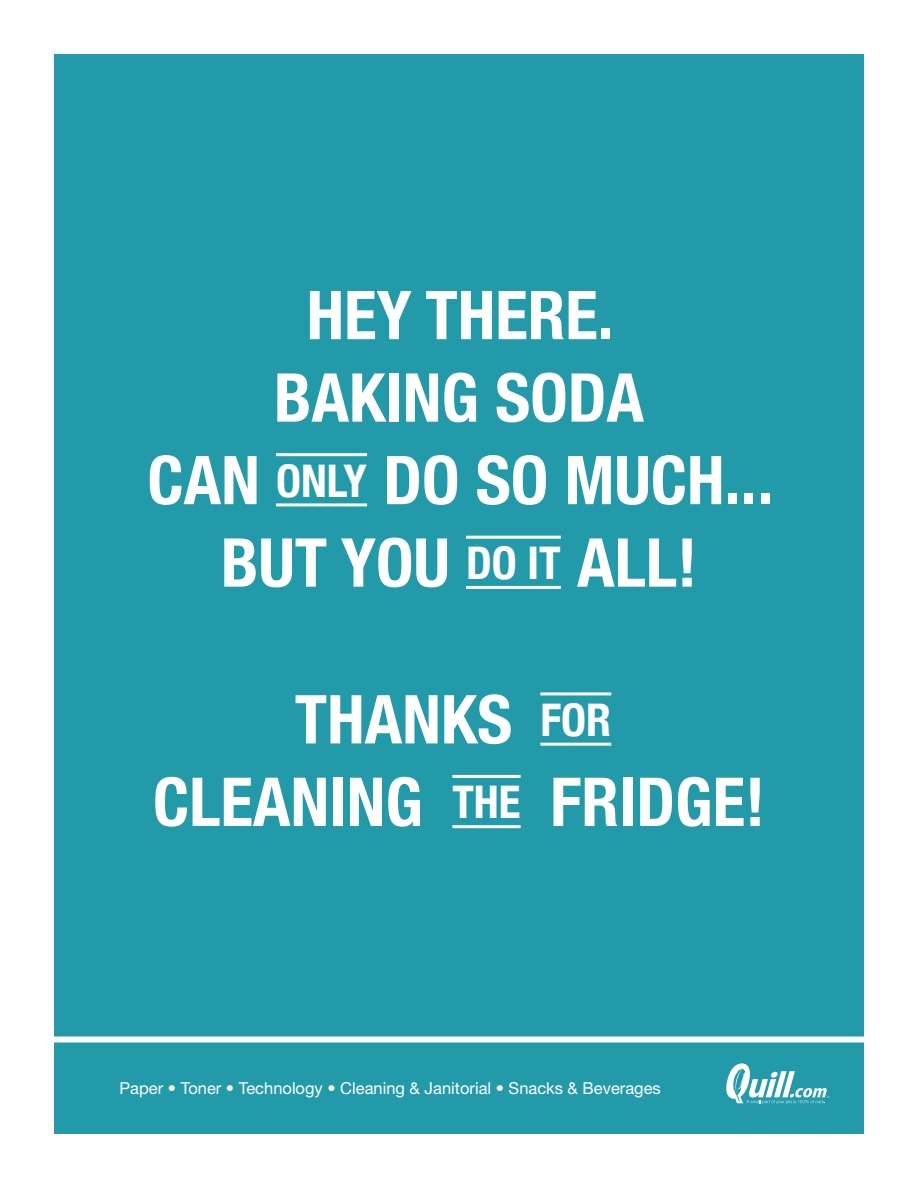
<style>
.page{position:relative;width:918px;height:1188px;background:#fff}
.page>*{position:absolute;margin:0;border:0;box-sizing:border-box;transform-origin:0 0}
.t1{font:700 condensed 67.5px/82.5px "Helvetica Neue";color:#fff;text-align:center}
.t2{font:700 condensed 45px "Helvetica Neue";color:#fff}
.t3{font:16.5px "Helvetica Neue";color:#fff}
</style>
<div class="page">
<div style="left:54px;top:54px;width:810px;height:1080px;background:#239aaa"></div>
<hr style="left:276px;top:453px;width:91px;height:3px;background:#fff">
<hr style="left:276px;top:503px;width:91px;height:3px;background:#fff">
<hr style="left:466px;top:536px;width:95px;height:3px;background:#fff">
<hr style="left:466px;top:586px;width:95px;height:3px;background:#fff">
<hr style="left:540px;top:692px;width:71px;height:3px;background:#fff">
<hr style="left:540px;top:743px;width:71px;height:3px;background:#fff">
<hr style="left:452px;top:775px;width:69px;height:3px;background:#fff">
<hr style="left:452px;top:825px;width:69px;height:3px;background:#fff">
<svg style="left:726px;top:1063px;width:103px;height:41px"></svg>
<div style="left:44px;top:1036px;width:845px;height:6px;background:#fff"></div>
<p class="t1" style="left:274px;top:269px;width:372px">HEY THERE.<br>BAKING SODA</p>
<p class="t1" style="left:147px;top:434px;width:114px">CAN</p>
<p class="t2" style="left:276px;top:443px;width:92px">ONLY</p>
<p class="t1" style="left:221px;top:434px;width:554px;text-align:left;text-indent:162px">DO SO MUCH...<br>BUT YOU</p>
<p class="t2" style="left:466px;top:526px;width:96px">DO IT</p>
<p class="t1" style="left:577px;top:517px;width:122px">ALL!</p>
<p class="t1" style="left:295px;top:673px;width:219px">THANKS</p>
<p class="t2" style="left:540px;top:683px;width:72px">FOR</p>
<p class="t1" style="left:153px;top:756px;width:271px">CLEANING</p>
<p class="t2" style="left:452px;top:765px;width:70px">THE</p>
<p class="t1" style="left:550px;top:756px;width:216px">FRIDGE!</p>
<p class="t3" style="left:120px;top:1079px;width:543px">Paper • Toner • Technology • Cleaning &amp; Janitorial • Snacks &amp; Beverages</p>
</div>
